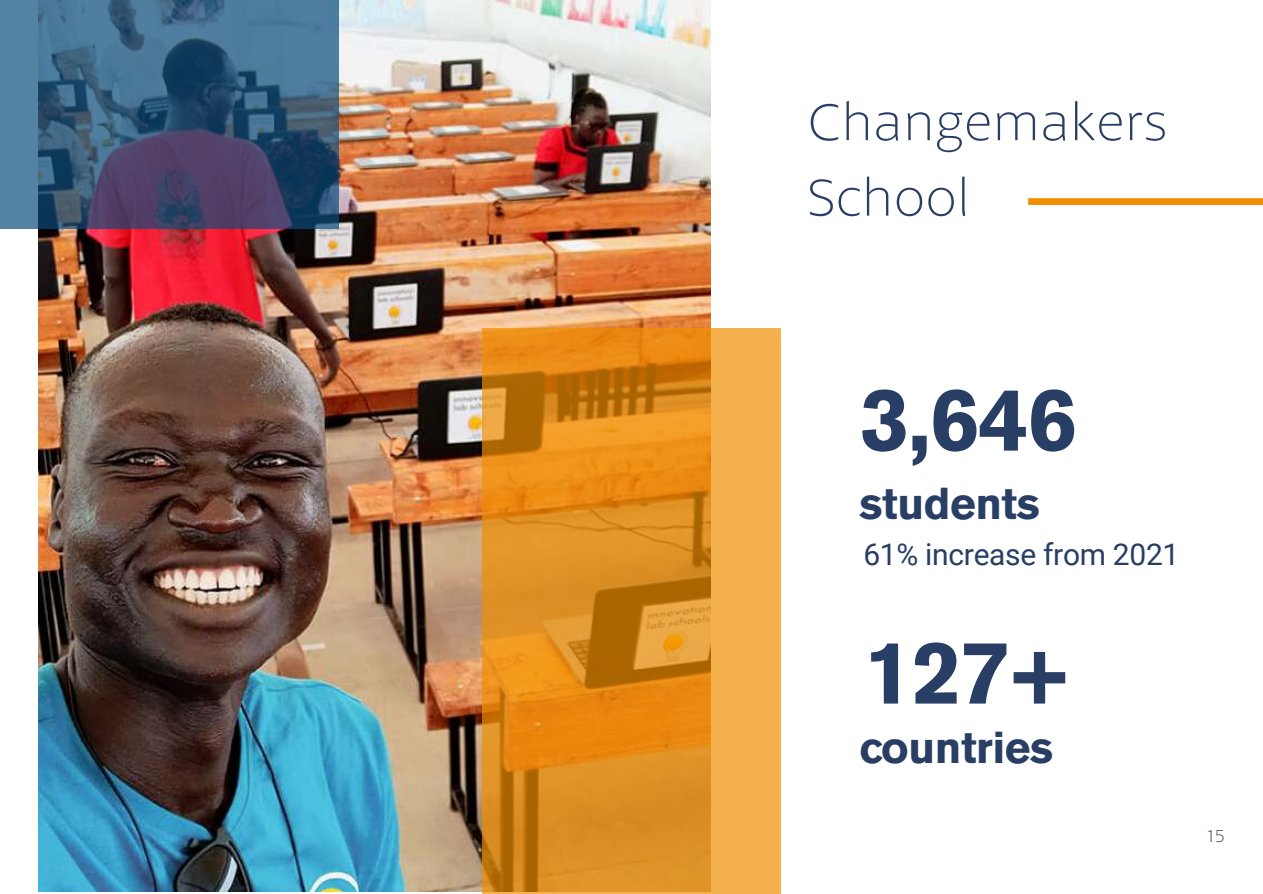
<style>
.page{position:relative;width:1263px;height:894px;background:#fff}
.page>*{position:absolute;margin:0;border:0;box-sizing:border-box;transform-origin:0 0}
.t1{font:700 88.5px "Akzidenz Grotesk BE";letter-spacing:-.01em;color:#293e64}
.t2{font:100 54.15px/75.3px "Petala W01";color:#293e64}
.t3{font:700 44.25px "Akzidenz Grotesk BE";letter-spacing:-.01em;color:#293e64}
.t4{font:30px "Roboto";letter-spacing:-.01em;color:#293e64}
.t5{font:100 18px "Petala W01";color:#363a35}
</style>
<div class="page">
<img style="left:39px;top:0;width:671px;height:891px">
<svg style="left:482px;top:328px;width:298px;height:565px;background:#e19226"></svg>
<div style="left:1028px;top:198px;width:235px;height:7px;background:#f18f01"></div>
<svg style="left:0;top:0;width:339px;height:229px;background:#3f5d7d"></svg>
<h2 class="t2" style="left:807px;top:84px;width:362px">Changemakers<br>School</h2>
<h1 class="t1" style="left:860px;top:388px;width:219px">3,646</h1>
<h3 class="t3" style="left:860px;top:487px;width:182px">students</h3>
<p class="t4" style="left:863px;top:537px;width:318px">61% increase from 2021</p>
<h1 class="t1" style="left:863px;top:641px;width:207px">127+</h1>
<h3 class="t3" style="left:860px;top:731px;width:195px">countries</h3>
<p class="t5" style="left:1206px;top:824px;width:20px">15</p>
</div>
